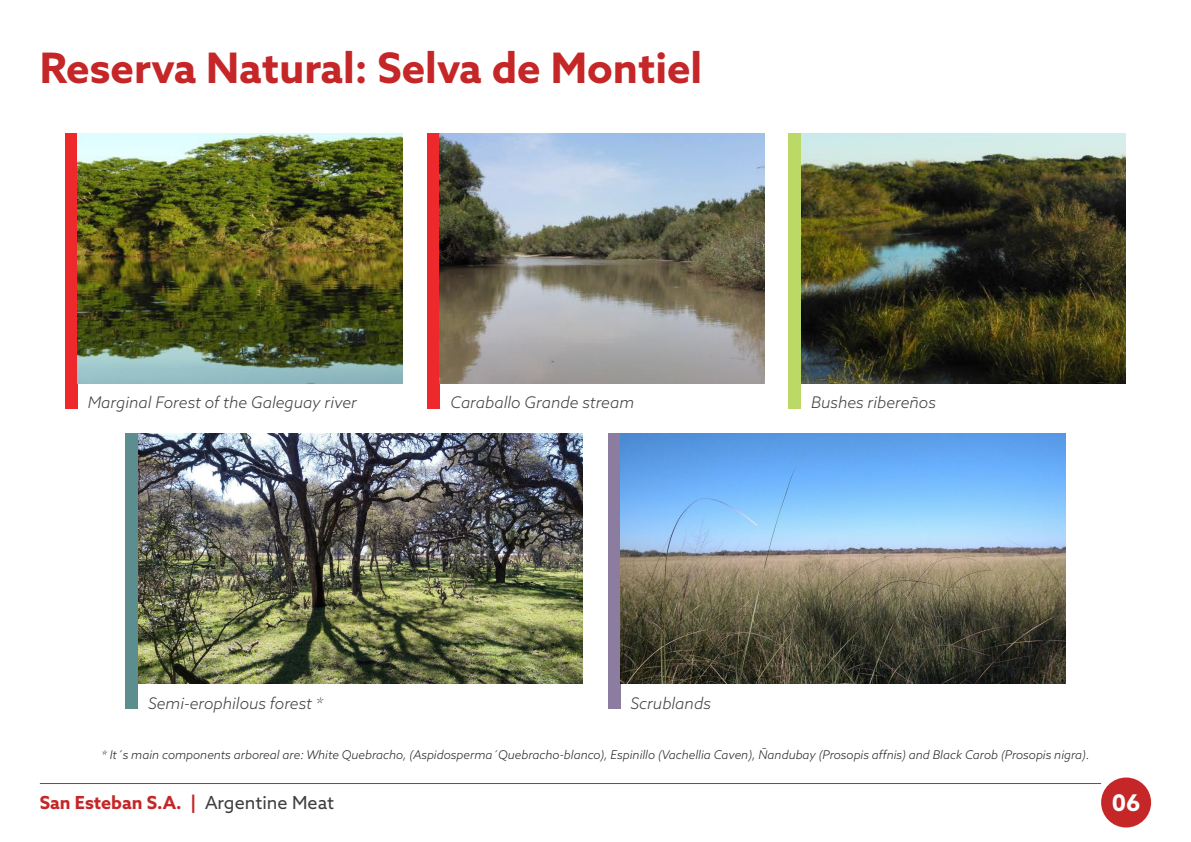
<style>
.page{position:relative;width:1191px;height:842px;background:#fff}
.page>*{position:absolute;margin:0;border:0;box-sizing:border-box;transform-origin:0 0}
.t1{font:700 42px "Azo Sans";color:#c52627}
.t2{font:700 23px "Azo Sans";color:#fff}
.t3{font:700 18px "Azo Sans";color:#c52627}
.t4{font:italic 300 16px "Azo Sans";color:#3e3e3f}
.t5{font:italic 300 12px "Azo Sans";color:#231f20}
.s1{font-weight:400;color:#3e3e3f}
</style>
<div class="page">
<div style="left:1101px;top:777px;width:50px;height:50px;background:#c52627;border-radius:50%"></div>
<hr style="left:40px;top:783px;width:1061px;height:1px;background:#c52627">
<div style="left:65px;top:133px;width:13px;height:275px;background:#ed292b"></div>
<img style="left:78px;top:133px;width:324px;height:250px">
<div style="left:427px;top:133px;width:12px;height:275px;background:#ed292b"></div>
<img style="left:439px;top:133px;width:325px;height:250px">
<div style="left:788px;top:133px;width:13px;height:275px;background:#bcd866"></div>
<img style="left:801px;top:133px;width:324px;height:250px">
<div style="left:125px;top:433px;width:13px;height:275px;background:#5c8d8f"></div>
<img style="left:138px;top:433px;width:445px;height:251px">
<div style="left:608px;top:433px;width:12px;height:275px;background:#8c7ca0"></div>
<img style="left:620px;top:433px;width:445px;height:251px">
<h1 class="t1" style="left:40px;top:41px;width:664px">Reserva Natural: Selva de Montiel</h1>
<h3 class="t4" style="left:88px;top:392px;width:271px">Marginal Forest of the Galeguay river</h3>
<h3 class="t4" style="left:450px;top:392px;width:185px">Caraballo Grande stream</h3>
<h3 class="t4" style="left:811px;top:392px;width:126px">Bushes ribereños</h3>
<h3 class="t4" style="left:148px;top:692px;width:176px">Semi-erophilous forest *</h3>
<h3 class="t4" style="left:630px;top:692px;width:82px">Scrublands</h3>
<p class="t5" style="left:101px;top:746px;width:989px">* It´s main components arboreal are: White Quebracho, (Aspidosperma´Quebracho-blanco), Espinillo (Vachellia Caven), Ñandubay (Prosopis affnis) and Black Carob (Prosopis nigra).</p>
<h3 class="t3" style="left:40px;top:790px;width:296px">San Esteban S.A. | <span class="s1">Argentine Meat</span></h3>
<h2 class="t2" style="left:1111px;top:788px;width:30px">06</h2>
</div>
